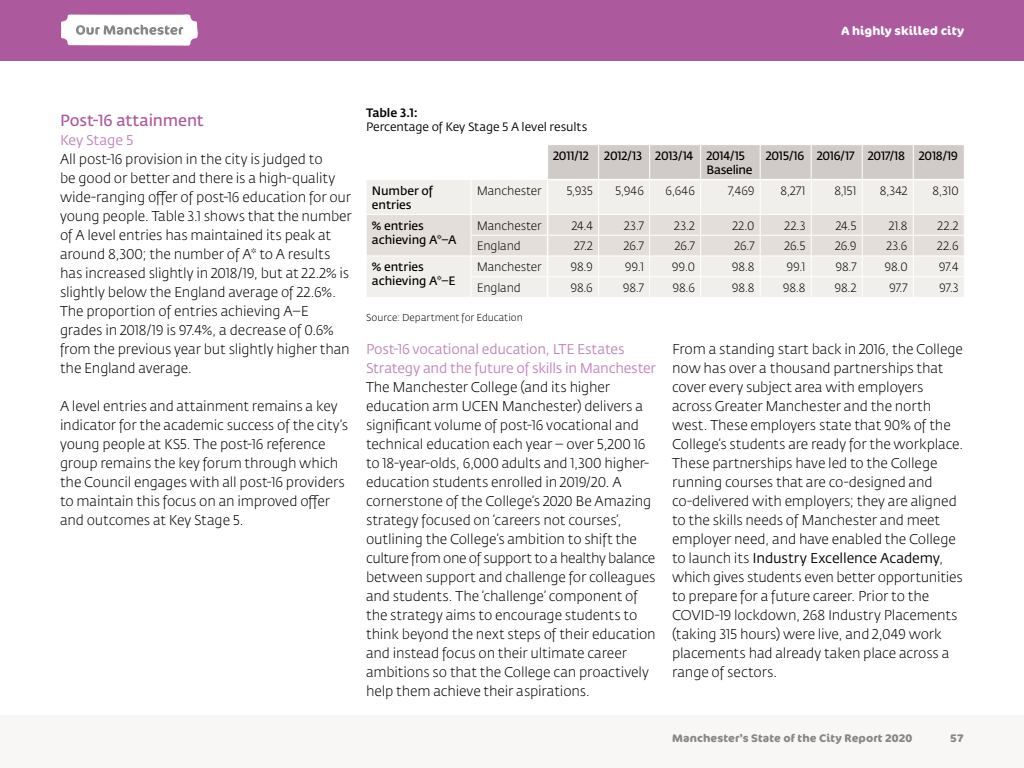
<style>
.page{position:relative;width:1024px;height:768px;background:#fff}
.page>*{position:absolute;margin:0;border:0;box-sizing:border-box;transform-origin:0 0}
.B_head{font:600 16px "Fedra Sans Std";letter-spacing:-.01em;color:#ad599e}
.Body{font:300 14px/19px "Fedra Sans Std";letter-spacing:-.01em;color:#000}
.C_head{font:14px/19px "Fedra Sans Std";letter-spacing:-.02em;color:#c085b9}
.Table_body{font:300 12px "Fedra Sans Std";letter-spacing:-.005em;color:#000}
.Table_head{font:600 12px/14.2px "Fedra Sans Std";letter-spacing:-.015em;color:#000}
.Fig_Map_Table_head{font:12px/14.2px "Fedra Sans Std";letter-spacing:-.005em;color:#000}
.t1{font:700 12px "Cocon";letter-spacing:.005em;color:#fff}
.t2{font:700 11px "Cocon";letter-spacing:.01em;color:#878787}
.Source{font:300 10px "Fedra Sans Std";color:#000}
.s1{font-weight:500}
.s2{font-weight:400}
</style>
<div class="page">
<div style="left:0;top:0;width:1024px;height:60px;background:#ad599e"></div>
<div style="left:0;top:715px;width:1024px;height:53px;background:#f8f7f6"></div>
<div style="left:548px;top:145px;width:416px;height:34px;background:#d0cbc8"></div>
<div style="left:367px;top:180px;width:597px;height:34px;background:#f1efec"></div>
<hr style="left:598px;top:145px;width:1px;height:34px;background:#fff">
<hr style="left:649px;top:145px;width:1px;height:34px;background:#fff">
<hr style="left:701px;top:145px;width:1px;height:34px;background:#fff">
<hr style="left:760px;top:145px;width:1px;height:34px;background:#fff">
<hr style="left:811px;top:145px;width:1px;height:34px;background:#fff">
<hr style="left:862px;top:145px;width:1px;height:34px;background:#fff">
<hr style="left:913px;top:145px;width:1px;height:34px;background:#fff">
<hr style="left:471px;top:180px;width:1px;height:34px;background:#fff">
<hr style="left:598px;top:180px;width:1px;height:34px;background:#fff">
<hr style="left:649px;top:180px;width:1px;height:34px;background:#fff">
<hr style="left:701px;top:180px;width:1px;height:34px;background:#fff">
<hr style="left:760px;top:180px;width:1px;height:34px;background:#fff">
<hr style="left:811px;top:180px;width:1px;height:34px;background:#fff">
<hr style="left:862px;top:180px;width:1px;height:34px;background:#fff">
<hr style="left:913px;top:180px;width:1px;height:34px;background:#fff">
<hr style="left:547px;top:180px;width:1px;height:35px;background:#fff">
<svg style="left:366px;top:215px;width:598px;height:82px;background:#ebe7e4"></svg>
<svg style="left:61px;top:14px;width:137px;height:32px;background:#eae3e9"></svg>
<p class="t1" style="left:841px;top:23px;width:124px">A highly skilled city</p>
<p class="B_head" style="left:60px;top:111px;width:145px">Post-16 attainment</p>
<p class="C_head" style="left:60px;top:131px;width:75px">Key Stage 5</p>
<p class="Body" style="left:60px;top:150px;width:293px">All post-16 provision in the city is judged to<br>be good or better and there is a high-quality wide-ranging offer of post-16 education for our young people. Table 3.1 shows that the number of A level entries has maintained its peak at around 8,300; the number of A* to A results has increased slightly in 2018/19, but at 22.2% is slightly below the England average of 22.6%.<br>The proportion of entries achieving A–E grades in 2018/19 is 97.4%, a decrease of 0.6% from the previous year but slightly higher than the England average.</p>
<p class="Body" style="left:60px;top:397px;width:290px">A level entries and attainment remains a key indicator for the academic success of the city’s young people at KS5. The post-16 reference group remains the key forum through which the Council engages with all post-16 providers to maintain this focus on an improved offer and outcomes at Key Stage 5.</p>
<p class="Fig_Map_Table_head" style="left:366px;top:105px;width:223px"><span class="s1">Table 3.1:<br></span>Percentage of Key Stage 5 A level results</p>
<p class="Table_head" style="left:553px;top:148px;width:37px">2011/12</p>
<p class="Table_head" style="left:604px;top:148px;width:39px">2012/13</p>
<p class="Table_head" style="left:655px;top:148px;width:40px">2013/14</p>
<p class="Table_head" style="left:706px;top:148px;width:48px">2014/15<br>Baseline</p>
<p class="Table_head" style="left:766px;top:148px;width:40px">2015/16</p>
<p class="Table_head" style="left:817px;top:148px;width:39px">2016/17</p>
<p class="Table_head" style="left:868px;top:148px;width:39px">2017/18</p>
<p class="Table_head" style="left:919px;top:148px;width:41px">2018/19</p>
<p class="Table_head" style="left:372px;top:183px;width:63px">Number of entries</p>
<p class="Table_body" style="left:477px;top:183px;width:66px">Manchester</p>
<p class="Table_body" style="left:566px;top:183px;width:28px">5,935</p>
<p class="Table_body" style="left:615px;top:183px;width:30px">5,946</p>
<p class="Table_body" style="left:666px;top:183px;width:31px">6,646</p>
<p class="Table_body" style="left:728px;top:183px;width:28px">7,469</p>
<p class="Table_body" style="left:781px;top:183px;width:26px">8,271</p>
<p class="Table_body" style="left:834px;top:183px;width:24px">8,151</p>
<p class="Table_body" style="left:880px;top:183px;width:29px">8,342</p>
<p class="Table_body" style="left:933px;top:183px;width:28px">8,310</p>
<p class="Table_head" style="left:372px;top:218px;width:86px">% entries achieving A*–A</p>
<p class="Table_body" style="left:477px;top:218px;width:66px">Manchester</p>
<p class="Table_body" style="left:572px;top:218px;width:23px">24.4</p>
<p class="Table_body" style="left:624px;top:218px;width:21px">23.7</p>
<p class="Table_body" style="left:674px;top:218px;width:22px">23.2</p>
<p class="Table_body" style="left:732px;top:218px;width:24px">22.0</p>
<p class="Table_body" style="left:784px;top:218px;width:23px">22.3</p>
<p class="Table_body" style="left:836px;top:218px;width:22px">24.5</p>
<p class="Table_body" style="left:889px;top:218px;width:20px">21.8</p>
<p class="Table_body" style="left:938px;top:218px;width:23px">22.2</p>
<p class="Table_body" style="left:477px;top:239px;width:46px">England</p>
<p class="Table_body" style="left:574px;top:239px;width:20px">27.2</p>
<p class="Table_body" style="left:624px;top:239px;width:22px">26.7</p>
<p class="Table_body" style="left:675px;top:239px;width:22px">26.7</p>
<p class="Table_body" style="left:734px;top:239px;width:22px">26.7</p>
<p class="Table_body" style="left:784px;top:239px;width:23px">26.5</p>
<p class="Table_body" style="left:835px;top:239px;width:23px">26.9</p>
<p class="Table_body" style="left:886px;top:239px;width:23px">23.6</p>
<p class="Table_body" style="left:937px;top:239px;width:23px">22.6</p>
<p class="Table_head" style="left:372px;top:260px;width:85px">% entries achieving A*–E</p>
<p class="Table_body" style="left:477px;top:260px;width:66px">Manchester</p>
<p class="Table_body" style="left:570px;top:260px;width:24px">98.9</p>
<p class="Table_body" style="left:625px;top:260px;width:21px">99.1</p>
<p class="Table_body" style="left:672px;top:260px;width:25px">99.0</p>
<p class="Table_body" style="left:732px;top:260px;width:24px">98.8</p>
<p class="Table_body" style="left:786px;top:260px;width:21px">99.1</p>
<p class="Table_body" style="left:835px;top:260px;width:23px">98.7</p>
<p class="Table_body" style="left:884px;top:260px;width:25px">98.0</p>
<p class="Table_body" style="left:939px;top:260px;width:21px">97.4</p>
<p class="Table_body" style="left:477px;top:280px;width:46px">England</p>
<p class="Table_body" style="left:570px;top:280px;width:24px">98.6</p>
<p class="Table_body" style="left:623px;top:280px;width:23px">98.7</p>
<p class="Table_body" style="left:673px;top:280px;width:24px">98.6</p>
<p class="Table_body" style="left:732px;top:280px;width:24px">98.8</p>
<p class="Table_body" style="left:783px;top:280px;width:24px">98.8</p>
<p class="Table_body" style="left:835px;top:280px;width:24px">98.2</p>
<p class="Table_body" style="left:889px;top:280px;width:20px">97.7</p>
<p class="Table_body" style="left:939px;top:280px;width:21px">97.3</p>
<p class="Source" style="left:366px;top:312px;width:158px">Source: Department for Education</p>
<p class="C_head" style="left:366px;top:340px;width:292px">Post-16 vocational education, LTE Estates<br>Strategy and the future of skills in Manchester</p>
<p class="Body" style="left:366px;top:378px;width:291px">The Manchester College (and its higher education arm UCEN Manchester) delivers a significant volume of post-16 vocational and technical education each year – over 5,200 16 to 18-year-olds, 6,000 adults and 1,300 higher&shy;education students enrolled in 2019/20. A cornerstone of the College’s 2020 Be Amazing strategy focused on ‘careers not courses’, outlining the College’s ambition to shift the culture from one of support to a healthy balance between support and challenge for colleagues and students. The ‘challenge’ component of the strategy aims to encourage students to think beyond the next steps of their education and instead focus on their ultimate career ambitions so that the College can proactively help them achieve their aspirations.</p>
<p class="Body" style="left:672px;top:340px;width:293px">From a standing start back in 2016, the College now has over a thousand partnerships that cover every subject area with employers across Greater Manchester and the north west. These employers state that 90% of the College’s students are ready for the workplace.<br>These partnerships have led to the College running courses that are co-designed and co-delivered with employers; they are aligned to the skills needs of Manchester and meet employer need, and have enabled the College to launch its <span class="s2">Industry Excellence Academy</span>, which gives students even better opportunities to prepare for a future career. Prior to the COVID-19 lockdown, 268 Industry Placements (taking 315 hours) were live, and 2,049 work placements had already taken place across a range of sectors.</p>
<p class="t2" style="left:672px;top:732px;width:242px">Manchester’s State of the City Report 2020</p>
<p class="t2" style="left:950px;top:732px;width:15px">57</p>
</div>
